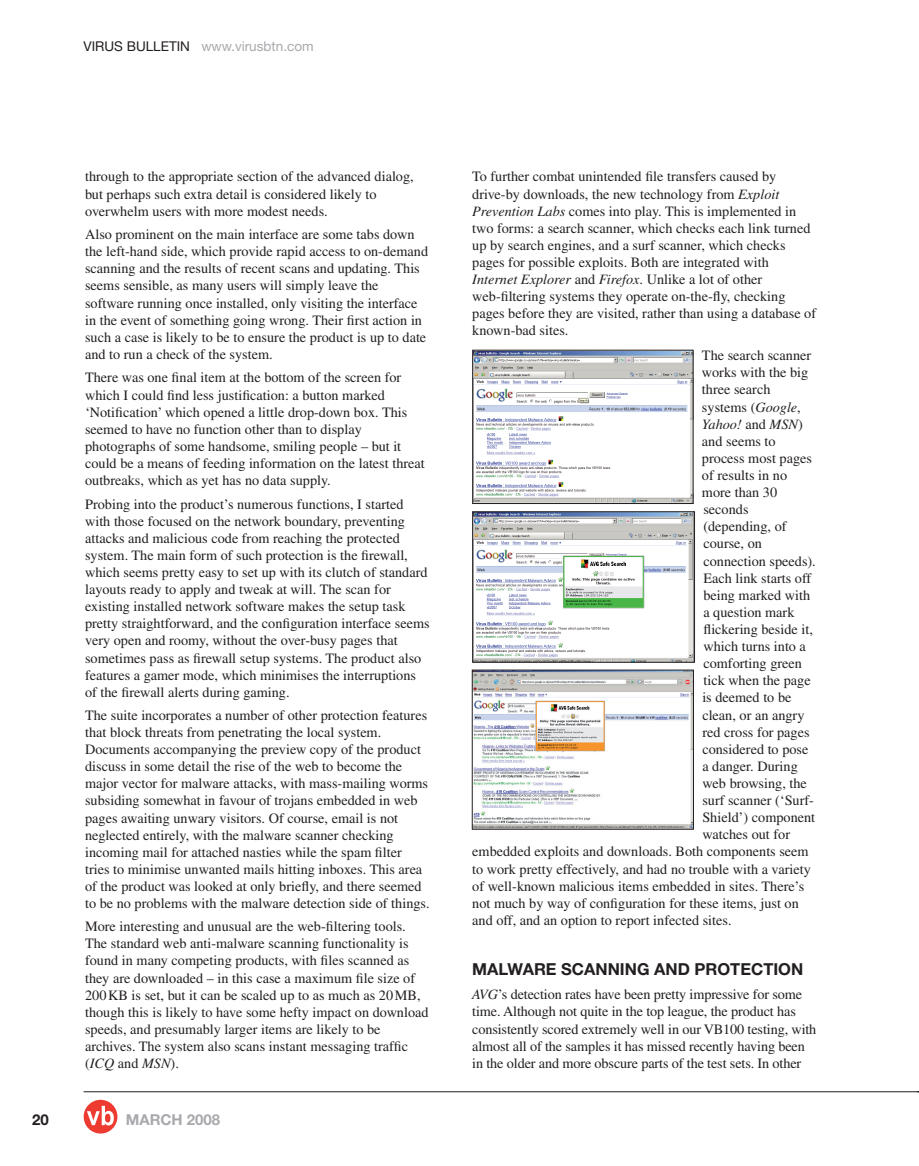
<style>
.page{position:relative;width:919px;height:1166px;background:#fff}
.page>*{position:absolute;margin:0;border:0;box-sizing:border-box;transform-origin:0 0}
.t1{font:700 16.5px "Helvetica Neue";color:#231f20}
.t2{font:700 15px "Helvetica Neue";color:#a8a9ad}
.t3{font:700 15px "Helvetica Neue";color:#231f20}
.t4{font:14.25px/17.1px "Times";color:#231f20}
.t5{font:italic 14.25px "Times";color:#231f20}
.t6{font:13.5px "Helvetica Neue";color:#a8a9ad}
.s1{color:#231f20}
.s2{font-style:italic}
.s3{font-style:normal}
</style>
<div class="page">
<hr style="left:84px;top:1091px;width:834px;height:1px;background:#231f20">
<div style="left:84px;top:1099px;width:33px;height:34px;background:#ee3b32;border-radius:50%"></div>
<svg style="left:87px;top:1105px;width:27px;height:20px"></svg>
<img style="left:474px;top:352px;width:217px;height:149px">
<img style="left:474px;top:513px;width:218px;height:147px">
<div style="left:472px;top:511px;width:222px;height:151px;border:1px solid #231f20"></div>
<img style="left:474px;top:671px;width:217px;height:156px">
<p class="t6" style="left:83px;top:41px;width:231px"><span class="s1">VIRUS BULLETIN</span> www.virusbtn.com</p>
<p class="t4" style="left:85px;top:169px;width:330px">through to the appropriate section of the advanced dialog, but perhaps such extra detail is considered likely to overwhelm users with more modest needs.</p>
<p class="t4" style="left:85px;top:227px;width:344px">Also prominent on the main interface are some tabs down the left-hand side, which provide rapid access to on-demand scanning and the results of recent scans and updating. This seems sensible, as many users will simply leave the software running once installed, only visiting the interface in the event of something going wrong. Their first action in such a case is likely to be to ensure the product is up to date and to run a check of the system.</p>
<p class="t4" style="left:85px;top:370px;width:341px">There was one final item at the bottom of the screen for which I could find less justification: a button marked ‘Notification’ which opened a little drop-down box. This seemed to have no function other than to display photographs of some handsome, smiling people – but it could be a means of feeding information on the latest threat outbreaks, which as yet has no data supply.</p>
<p class="t4" style="left:85px;top:496px;width:346px">Probing into the product’s numerous functions, I started with those focused on the network boundary, preventing attacks and malicious code from reaching the protected system. The main form of such protection is the firewall, which seems pretty easy to set up with its clutch of standard layouts ready to apply and tweak at will. The scan for existing installed network software makes the setup task pretty straightforward, and the configuration interface seems very open and roomy, without the over-busy pages that sometimes pass as firewall setup systems. The product also features a gamer mode, which minimises the interruptions of the firewall alerts during gaming.</p>
<p class="t4" style="left:85px;top:707px;width:346px">The suite incorporates a number of other protection features that block threats from penetrating the local system.<br>Documents accompanying the preview copy of the product discuss in some detail the rise of the web to become the major vector for malware attacks, with mass-mailing worms subsiding somewhat in favour of trojans embedded in web pages awaiting unwary visitors. Of course, email is not neglected entirely, with the malware scanner checking incoming mail for attached nasties while the spam filter tries to minimise unwanted mails hitting inboxes. This area of the product was looked at only briefly, and there seemed to be no problems with the malware detection side of things.</p>
<p class="t4" style="left:85px;top:918px;width:345px">More interesting and unusual are the web-filtering tools.<br>The standard web anti-malware scanning functionality is found in many competing products, with files scanned as they are downloaded – in this case a maximum file size of 200 KB is set, but it can be scaled up to as much as 20 MB, though this is likely to have some hefty impact on download speeds, and presumably larger items are likely to be archives. The system also scans instant messaging traffic (<span class="s2">ICQ</span> and <span class="s2">MSN</span>).</p>
<p class="t3" style="left:32px;top:1113px;width:18px">20</p>
<p class="t2" style="left:126px;top:1113px;width:96px">MARCH 2008</p>
<p class="t4" style="left:472px;top:169px;width:345px">To further combat unintended file transfers caused by drive-by downloads, the new technology from <span class="s2">Exploit Prevention Labs</span> comes into play. This is implemented in two forms: a search scanner, which checks each link turned up by search engines, and a surf scanner, which checks pages for possible exploits. Both are integrated with <span class="s2">Internet Explorer</span> and <span class="s2">Firefox</span>. Unlike a lot of other web-filtering systems they operate on-the-fly, checking pages before they are visited, rather than using a database of known-bad sites.</p>
<p class="t4" style="left:702px;top:348px;width:111px">The search scanner</p>
<p class="t4" style="left:702px;top:365px;width:108px">works with the big</p>
<p class="t4" style="left:702px;top:382px;width:70px">three search</p>
<p class="t4" style="left:702px;top:399px;width:100px">systems (<span class="s2">Google</span>,</p>
<p class="t5" style="left:702px;top:418px;width:102px">Yahoo! <span class="s3">and</span> MSN<span class="s3">)</span></p>
<p class="t4" style="left:702px;top:433px;width:75px">and seems to</p>
<p class="t4" style="left:702px;top:451px;width:112px">process most pages</p>
<p class="t4" style="left:702px;top:468px;width:87px">of results in no</p>
<p class="t4" style="left:702px;top:485px;width:77px">more than 30</p>
<p class="t4" style="left:703px;top:502px;width:47px">seconds</p>
<p class="t4" style="left:703px;top:519px;width:85px">(depending, of</p>
<p class="t4" style="left:703px;top:536px;width:60px">course, on</p>
<p class="t4" style="left:703px;top:553px;width:114px">connection speeds).</p>
<p class="t4" style="left:703px;top:570px;width:109px">Each link starts off</p>
<p class="t4" style="left:703px;top:587px;width:108px">being marked with</p>
<p class="t4" style="left:703px;top:604px;width:93px">a question mark</p>
<p class="t4" style="left:703px;top:622px;width:111px">flickering beside it,</p>
<p class="t4" style="left:703px;top:639px;width:104px">which turns into a</p>
<p class="t4" style="left:703px;top:656px;width:100px">comforting green</p>
<p class="t4" style="left:703px;top:673px;width:109px">tick when the page</p>
<p class="t4" style="left:702px;top:690px;width:91px">is deemed to be</p>
<p class="t4" style="left:702px;top:707px;width:104px">clean, or an angry</p>
<p class="t4" style="left:702px;top:724px;width:109px">red cross for pages</p>
<p class="t4" style="left:702px;top:741px;width:108px">considered to pose</p>
<p class="t4" style="left:702px;top:758px;width:97px">a danger. During</p>
<p class="t4" style="left:702px;top:775px;width:106px">web browsing, the</p>
<p class="t4" style="left:702px;top:793px;width:113px">surf scanner (‘Surf-</p>
<p class="t4" style="left:702px;top:810px;width:114px">Shield’) component</p>
<p class="t4" style="left:702px;top:827px;width:89px">watches out for</p>
<p class="t4" style="left:472px;top:844px;width:338px">embedded exploits and downloads. Both components seem</p>
<p class="t4" style="left:472px;top:861px;width:340px">to work pretty effectively, and had no trouble with a variety</p>
<p class="t4" style="left:472px;top:878px;width:333px">of well-known malicious items embedded in sites. There’s</p>
<p class="t4" style="left:472px;top:895px;width:328px">not much by way of configuration for these items, just on</p>
<p class="t4" style="left:472px;top:912px;width:261px">and off, and an option to report infected sites.</p>
<p class="t1" style="left:472px;top:962px;width:332px">MALWARE SCANNING AND PROTECTION</p>
<p class="t4" style="left:472px;top:987px;width:345px"><span class="s2">AVG</span>’s detection rates have been pretty impressive for some time. Although not quite in the top league, the product has consistently scored extremely well in our VB100 testing, with almost all of the samples it has missed recently having been in the older and more obscure parts of the test sets. In other</p>
</div>
